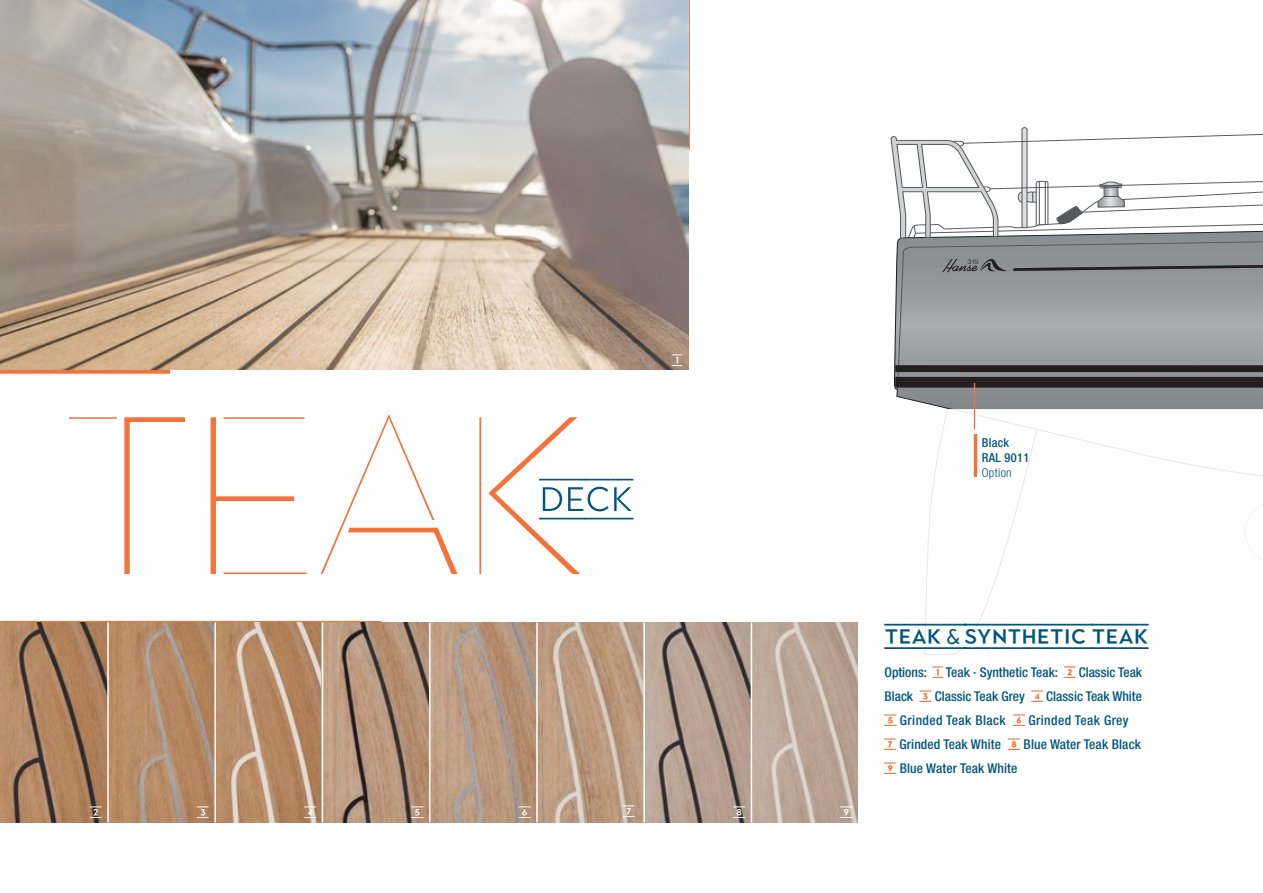
<style>
.page{position:relative;width:1263px;height:893px;background:#fff}
.page>*{position:absolute;margin:0;border:0;box-sizing:border-box;transform-origin:0 0}
.t1{font:223.95px "Town 40 Stencil Thin Mixed";color:#f3733d}
.t2{font:58.2px "Town 70 Accent Light 2";color:#00567e}
.t3{font:36px "Town 70 Accent Regular 2";letter-spacing:-.005em;color:#00567e}
.t4{font:21.15px "Town 10 Display";color:#00567e}
.t5{font:16.5px "Town 70 Accent Medium 2";color:#fff}
.Fliesstext{font:500 condensed 13.5px/24px "Helvetica Neue LT Pro";color:#00567e}
.Fliesstext-2{font:500 condensed 13.5px "Helvetica Neue LT Pro";letter-spacing:.03em;color:#00567e}
.Fliesstext-3{font:500 condensed 12.45px "Helvetica Neue LT Pro";letter-spacing:.025em;color:#00567e}
.Fliesstext-4{font:300 condensed 12.45px "Helvetica Neue LT Pro";letter-spacing:.025em;color:#00567e}
.s1{font-family:"Town 70 Accent Bold 2";font-weight:400;font-stretch:normal;font-size:16.5px;color:#f3733d}
</style>
<div class="page">
<hr style="left:0;top:621px;width:381px;height:1px;background:#f3733d">
<svg style="left:894px;top:328px;width:369px;height:82px;background:#909396"></svg>
<svg style="left:897px;top:387px;width:366px;height:4px"></svg>
<svg style="left:890px;top:127px;width:373px;height:125px"></svg>
<div style="left:896px;top:252px;width:367px;height:7px;background:#8b9094"></div>
<svg style="left:895px;top:259px;width:368px;height:128px;background:#898a8d"></svg>
<hr style="left:1262px;top:265px;width:1px;height:122px;background:#fff">
<img style="left:109px;top:622px;width:105px;height:200px">
<svg style="left:216px;top:622px;width:106px;height:200px;background:#ba9170"></svg>
<svg style="left:538px;top:622px;width:105px;height:200px;background:#bd9e85"></svg>
<svg style="left:752px;top:622px;width:106px;height:200px;background:#bda99c"></svg>
<svg style="left:430px;top:622px;width:106px;height:200px;background:#b79880"></svg>
<svg style="left:645px;top:622px;width:106px;height:200px;background:#a99589"></svg>
<svg style="left:0;top:622px;width:107px;height:200px;background:#a47b5b"></svg>
<svg style="left:323px;top:622px;width:106px;height:200px;background:#aa8b73"></svg>
<hr style="left:688px;top:0;width:2px;height:150px;background:#f3733d">
<svg style="left:0;top:370px;width:170px;height:4px"></svg>
<img style="left:0;top:0;width:688px;height:370px">
<hr style="left:974px;top:434px;width:3px;height:43px;background:#f3733d">
<hr style="left:974px;top:383px;width:1px;height:47px;background:#f3733d">
<p class="t1" style="left:62px;top:369px;width:525px">Teak</p>
<p class="t2" style="left:539px;top:465px;width:96px">Deck</p>
<p class="t5" style="left:675px;top:350px;width:6px">1</p>
<p class="t5" style="left:93px;top:803px;width:7px">2</p>
<p class="t5" style="left:200px;top:803px;width:7px">3</p>
<p class="t5" style="left:307px;top:803px;width:7px">4</p>
<p class="t5" style="left:414px;top:803px;width:7px">5</p>
<p class="t5" style="left:522px;top:803px;width:7px">6</p>
<p class="t5" style="left:626px;top:801px;width:7px">7</p>
<p class="t5" style="left:736px;top:803px;width:7px">8</p>
<p class="t5" style="left:843px;top:803px;width:7px">9</p>
<p class="Fliesstext-3" style="left:982px;top:435px;width:29px">Black</p>
<p class="Fliesstext-3" style="left:982px;top:450px;width:49px">RAL 9011</p>
<p class="Fliesstext-4" style="left:982px;top:465px;width:31px">Option</p>
<p class="t3" style="left:884px;top:616px;width:266px">TEAK SYNTHETIC TEAK</p>
<p class="t4" style="left:946px;top:625px;width:17px">&amp;</p>
<p class="Fliesstext" style="left:884px;top:660px;width:259px">Options: <span class="s1">1</span> Teak · Synthetic Teak: <span class="s1">2</span> Classic Teak<br>Black <span class="s1">3</span> Classic Teak Grey <span class="s1">4</span> Classic Teak White</p>
<p class="Fliesstext-2" style="left:887px;top:712px;width:243px"><span class="s1">5</span> Grinded Teak Black <span class="s1">6</span> Grinded Teak Grey</p>
<p class="Fliesstext" style="left:887px;top:732px;width:255px"><span class="s1">7</span> Grinded Teak White <span class="s1">8</span> Blue Water Teak Black</p>
<p class="Fliesstext" style="left:887px;top:756px;width:131px"><span class="s1">9</span> Blue Water Teak White</p>
</div>
